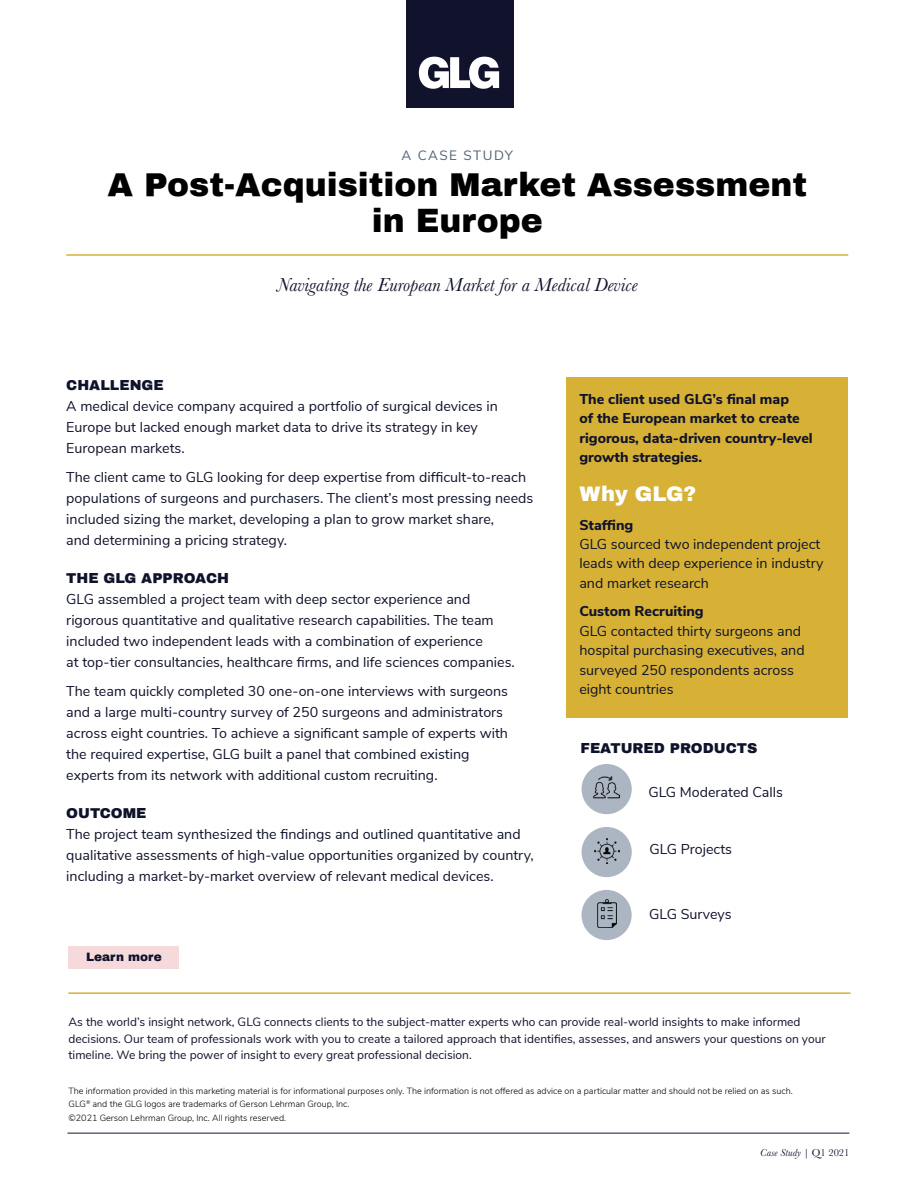
<style>
.page{position:relative;width:918px;height:1188px;background:#fff}
.page>*{position:absolute;margin:0;border:0;box-sizing:border-box;transform-origin:0 0}
.t1{font:900 33px/36px "Archivo";color:#000;text-align:center}
.t2{font:900 21px "Archivo";color:#fff}
.t3{font:italic 19.5px "Baskerville";color:#0f122b}
.t4{font:14.25px/21px "Nunito Sans";color:#0f122b}
.t5{font:800 14.25px/19.5px "Nunito Sans";color:#0f122b}
.t6{font:900 14.25px "Archivo";color:#0f122b}
.t7{font:13.5px "Nunito Sans";letter-spacing:.105em;color:#536175}
.t8{font:12px/16.5px "Nunito Sans";color:#0f122b}
.t9{font:900 12px "Archivo";color:#0f122b}
.t10{font:italic 10.5px "Baskerville";letter-spacing:.01em;color:#10132b}
.t11{font:300 9px/13.5px "Nunito Sans";color:#000}
.s1{font-style:normal;color:#0f122b}
</style>
<div class="page">
<div style="left:566px;top:378px;width:282px;height:340px;background:#d6b135"></div>
<hr style="left:66px;top:254px;width:782px;height:2px;background:#d6b135">
<hr style="left:68px;top:992px;width:783px;height:2px;background:#d6b135">
<div style="left:406px;top:0;width:108px;height:108px;background:#10132b"></div>
<svg style="left:419px;top:57px;width:80px;height:32px"></svg>
<div style="left:582px;top:764px;width:50px;height:50px;background:#acb5c2;border-radius:50%"></div>
<img style="left:594px;top:777px;width:26px;height:22px">
<div style="left:582px;top:827px;width:50px;height:50px;background:#acb5c2;border-radius:50%"></div>
<img style="left:594px;top:838px;width:26px;height:26px">
<div style="left:581px;top:890px;width:51px;height:50px;background:#acb5c2;border-radius:50%"></div>
<img style="left:598px;top:900px;width:18px;height:28px">
<div style="left:68px;top:946px;width:111px;height:23px;background:#f5d9db"></div>
<hr style="left:68px;top:1133px;width:781px;height:1px;background:#10132b">
<p class="t7" style="left:402px;top:145px;width:113px">A CASE STUDY</p>
<h1 class="t1" style="left:108px;top:167px;width:701px">A Post-Acquisition Market Assessment in Europe</h1>
<h3 class="t3" style="left:277px;top:272px;width:362px">Navigating the European Market for a Medical Device</h3>
<p class="t6" style="left:66px;top:376px;width:99px">CHALLENGE</p>
<p class="t4" style="left:66px;top:394px;width:433px">A medical device company acquired a portfolio of surgical devices in<br>Europe but lacked enough market data to drive its strategy in key<br>European markets.</p>
<p class="t4" style="left:66px;top:466px;width:469px">The client came to GLG looking for deep expertise from difficult-to-reach populations of surgeons and purchasers. The client’s most pressing needs included sizing the market, developing a plan to grow market share,<br>and determining a pricing strategy.</p>
<p class="t6" style="left:66px;top:569px;width:164px">THE GLG APPROACH</p>
<p class="t4" style="left:66px;top:587px;width:450px">GLG assembled a project team with deep sector experience and rigorous quantitative and qualitative research capabilities. The team included two independent leads with a combination of experience<br>at top-tier consultancies, healthcare firms, and life sciences companies.</p>
<p class="t4" style="left:66px;top:680px;width:443px">The team quickly completed 30 one-on-one interviews with surgeons and a large multi-country survey of 250 surgeons and administrators across eight countries. To achieve a significant sample of experts with the required expertise, GLG built a panel that combined existing experts from its network with additional custom recruiting.</p>
<p class="t6" style="left:66px;top:804px;width:82px">OUTCOME</p>
<p class="t4" style="left:66px;top:822px;width:469px">The project team synthesized the findings and outlined quantitative and qualitative assessments of high-value opportunities organized by country, including a market-by-market overview of relevant medical devices.</p>
<p class="t9" style="left:86px;top:949px;width:77px">Learn more</p>
<p class="t5" style="left:579px;top:388px;width:235px">The client used GLG’s final map<br>of the European market to create rigorous, data-driven country-level growth strategies.</p>
<h2 class="t2" style="left:579px;top:481px;width:118px">Why GLG?</h2>
<p class="t5" style="left:579px;top:514px;width:56px">Staffing</p>
<p class="t4" style="left:579px;top:533px;width:246px;line-height:19.5px">GLG sourced two independent project leads with deep experience in industry and market research</p>
<p class="t5" style="left:579px;top:601px;width:126px">Custom Recruiting</p>
<p class="t4" style="left:579px;top:620px;width:227px;line-height:19.5px">GLG contacted thirty surgeons and hospital purchasing executives, and surveyed 250 respondents across eight countries</p>
<p class="t6" style="left:580px;top:739px;width:178px">FEATURED PRODUCTS</p>
<p class="t4" style="left:648px;top:780px;width:136px">GLG Moderated Calls</p>
<p class="t4" style="left:649px;top:838px;width:84px">GLG Projects</p>
<p class="t4" style="left:649px;top:903px;width:84px">GLG Surveys</p>
<p class="t8" style="left:69px;top:1013px;width:759px">As the world’s insight network, GLG connects clients to the subject-matter experts who can provide real-world insights to make informed decisions. Our team of professionals work with you to create a tailored approach that identifies, assesses, and answers your questions on your timeline. We bring the power of insight to every great professional decision.</p>
<p class="t11" style="left:69px;top:1083px;width:726px">The information provided in this marketing material is for informational purposes only. The information is not offered as advice on a particular matter and should not be relied on as such.<br>GLG<sup>®</sup> and the GLG logos are trademarks of Gerson Lehrman Group, Inc.<br>©2021 Gerson Lehrman Group, Inc. All rights reserved.</p>
<p class="t10" style="left:760px;top:1146px;width:91px">Case Study <span class="s1">| Q1 2021</span></p>
</div>
